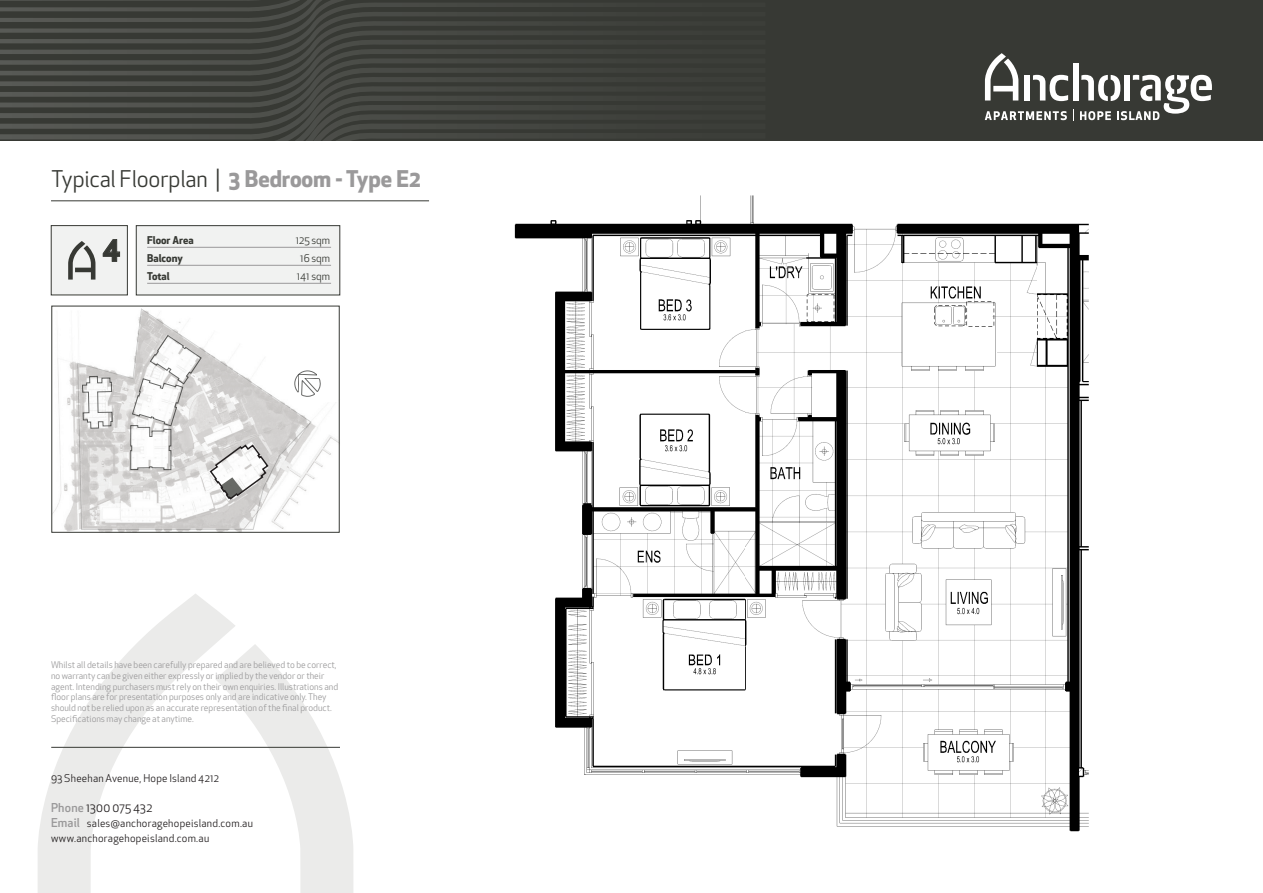
<style>
.page{position:relative;width:1263px;height:893px;background:#fff}
.page>*{position:absolute;margin:0;border:0;box-sizing:border-box;transform-origin:0 0}
.t1{font:700 28.5px "Apex New";color:#373934}
.t2{font:22.5px "Apex New";letter-spacing:-.01em;color:#373934}
.t3{font:12px "Apex New";letter-spacing:.025em;color:#231f20}
.t4{font:10.5px/15px "Apex New";letter-spacing:.025em;color:#231f20}
.t5{font:700 10.5px "Apex New";color:#373934}
.t6{font:10.5px "Apex New";color:#373934}
.t7{font:9px/10.8px "Apex New";color:#9a999a}
.s1{font-weight:700;color:#9a999a}
.s2{font-weight:500;color:#9a999a}
.s3{font-weight:500;font-size:12px;color:#9a999a}
</style>
<div class="page">
<img style="left:514px;top:195px;width:575px;height:637px">
<svg style="left:38px;top:594px;width:197px;height:299px"></svg>
<svg style="left:117px;top:644px;width:236px;height:249px"></svg>
<hr style="left:51px;top:747px;width:289px;height:1px;background:#373934">
<div style="left:0;top:0;width:1263px;height:140px;background:#373934"></div>
<svg style="left:0;top:131px;width:586px;height:9px"></svg>
<svg style="left:0;top:121px;width:586px;height:10px"></svg>
<svg style="left:0;top:110px;width:586px;height:11px"></svg>
<svg style="left:0;top:99px;width:586px;height:11px"></svg>
<svg style="left:0;top:88px;width:586px;height:11px"></svg>
<svg style="left:0;top:78px;width:586px;height:10px"></svg>
<svg style="left:0;top:67px;width:586px;height:11px"></svg>
<svg style="left:0;top:56px;width:586px;height:11px"></svg>
<svg style="left:0;top:0;width:586px;height:56px"></svg>
<svg style="left:985px;top:53px;width:33px;height:48px"></svg>
<div style="left:1024px;top:75px;width:6px;height:26px;background:#fff"></div>
<svg style="left:1033px;top:75px;width:35px;height:26px"></svg>
<div style="left:1073px;top:63px;width:5px;height:38px;background:#fff"></div>
<svg style="left:985px;top:111px;width:82px;height:9px"></svg>
<svg style="left:1073px;top:109px;width:1px;height:12px"></svg>
<svg style="left:1080px;top:75px;width:132px;height:45px"></svg>
<img style="left:51px;top:310px;width:289px;height:223px">
<svg style="left:78px;top:309px;width:233px;height:221px"></svg>
<svg style="left:130px;top:335px;width:72px;height:135px"></svg>
<svg style="left:82px;top:376px;width:31px;height:53px"></svg>
<div style="left:136px;top:225px;width:204px;height:70px;background:#f1f2f1;border:1px solid #373934"></div>
<div style="left:51px;top:225px;width:77px;height:70px;background:#f1f2f1;border:1px solid #373934"></div>
<svg style="left:102px;top:239px;width:18px;height:23px"></svg>
<svg style="left:68px;top:241px;width:27px;height:39px"></svg>
<hr style="left:147px;top:247px;width:184px;height:1px;background:#9a999a">
<hr style="left:147px;top:265px;width:184px;height:1px;background:#9a999a">
<hr style="left:147px;top:283px;width:184px;height:1px;background:#9a999a">
<div style="left:290px;top:310px;width:47px;height:91px;background:#fff"></div>
<svg style="left:294px;top:371px;width:26px;height:26px"></svg>
<svg style="left:209px;top:443px;width:61px;height:58px"></svg>
<hr style="left:51px;top:201px;width:378px;height:1px;background:#373934">
<h2 class="t2" style="left:51px;top:165px;width:372px">Typical Floorplan | <span class="s1">3 Bedroom - Type E2</span></h2>
<h1 class="t1" style="left:102px;top:227px;width:19px">4</h1>
<p class="t5" style="left:147px;top:233px;width:48px">Floor Area</p>
<p class="t6" style="left:296px;top:234px;width:36px">125 sqm</p>
<p class="t5" style="left:147px;top:251px;width:37px">Balcony</p>
<p class="t6" style="left:300px;top:252px;width:31px">16 sqm</p>
<p class="t5" style="left:147px;top:269px;width:24px">Total</p>
<p class="t6" style="left:297px;top:270px;width:35px">141 sqm</p>
<p class="t7" style="left:51px;top:659px;width:289px">Whilst all details have been carefully prepared and are believed to be correct, no warranty can be given either expressly or implied by the vendor or their agent. Intending purchasers must rely on their own enquiries. Illustrations and floor plans are for presentation purposes only and are indicative only. They should not be relied upon as an accurate representation of the final product.<br>Specifications may change at anytime.</p>
<p class="t4" style="left:51px;top:771px;width:170px">93 Sheehan Avenue, Hope Island 4212</p>
<h3 class="t3" style="left:51px;top:800px;width:103px"><span class="s2">Phone</span> 1300 075 432</h3>
<p class="t4" style="left:51px;top:816px;width:204px"><span class="s3">Email</span> sales@anchoragehopeisland.com.au www.anchoragehopeisland.com.au</p>
</div>
